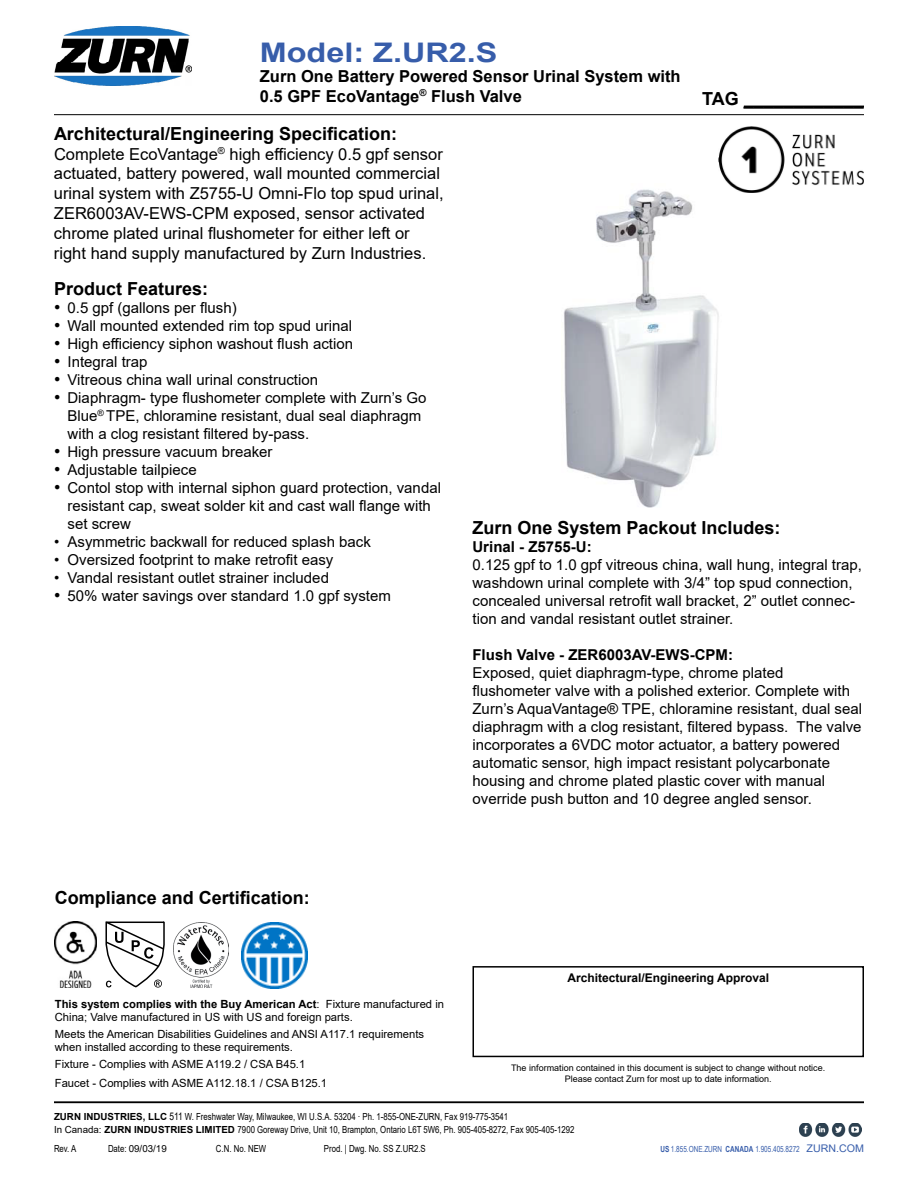
<style>
.page{position:relative;width:918px;height:1188px;background:#fff}
.page>*{position:absolute;margin:0;border:0;box-sizing:border-box;transform-origin:0 0}
.t1{font:700 27px "Arial";color:#375daa;scale:1.2 1}
.t2{font:700 18px "Arial";color:#000}
.t3{font:16.5px/19.8px "Arial";color:#000}
.t4{font:700 16.5px/19.8px "Arial";color:#000}
.t5{font:15px/18px "Arial";color:#000}
.t6{font:700 15px "Arial";color:#000}
.t7{font:700 12px "Arial";color:#000}
.t8{font:11.25px/13.5px "Arial";color:#000}
.t9{font:9.75px/13.4px "Arial";color:#000;scale:.8 1}
.t10{font:9px/10.8px "Arial";color:#000;text-align:center}
.t11{font:8.4px "Arial Narrow";color:#375daa;scale:.93 1}
.s1{font-family:"Times New Roman";font-size:18px}
.s2{font-weight:700}
.s3{font-size:10.5px}
</style>
<div class="page">
<hr style="left:54px;top:114px;width:810px;height:1px;background:#000">
<img style="left:54px;top:27px;width:137px;height:59px">
<hr style="left:744px;top:106px;width:120px;height:1px;background:#000">
<hr style="left:54px;top:1102px;width:810px;height:1px;background:#000">
<img style="left:799px;top:1123px;width:62px;height:14px">
<img style="left:55px;top:921px;width:42px;height:66px">
<svg style="left:105px;top:921px;width:60px;height:67px"></svg>
<img style="left:174px;top:922px;width:55px;height:65px">
<img style="left:242px;top:922px;width:66px;height:66px">
<img style="left:564px;top:189px;width:155px;height:319px">
<div style="left:472px;top:966px;width:392px;height:91px;border:2px solid #000"></div>
<img style="left:718px;top:127px;width:146px;height:65px">
<h1 class="t1" style="left:260px;top:33px;width:200px">Model: Z.UR2.S</h1>
<p class="t4" style="left:260px;top:66px;width:422px">Zurn One Battery Powered Sensor Urinal System with<br>0.5 GPF EcoVantage<sup>®</sup> Flush Valve</p>
<p class="t2" style="left:702px;top:86px;width:163px">TAG ____________</p>
<p class="t2" style="left:54px;top:121px;width:345px">Architectural/Engineering Specification:</p>
<p class="t3" style="left:54px;top:144px;width:391px">Complete EcoVantage<sup>®</sup> high efficiency 0.5 gpf sensor actuated, battery powered, wall mounted commercial urinal system with Z5755-U Omni-Flo top spud urinal, ZER6003AV-EWS-CPM exposed, sensor activated chrome plated urinal flushometer for either left or right hand supply manufactured by Zurn Industries.</p>
<p class="t2" style="left:54px;top:276px;width:156px">Product Features:</p>
<p class="t5" style="left:54px;top:298px;width:184px"><span class="s1">•</span> 0.5 gpf (gallons per flush)</p>
<p class="t5" style="left:54px;top:316px;width:300px"><span class="s1">•</span> Wall mounted extended rim top spud urinal</p>
<p class="t5" style="left:54px;top:334px;width:301px"><span class="s1">•</span> High efficiency siphon washout flush action</p>
<p class="t5" style="left:54px;top:352px;width:95px"><span class="s1">•</span> Integral trap</p>
<p class="t5" style="left:54px;top:370px;width:266px"><span class="s1">•</span> Vitreous china wall urinal construction</p>
<p class="t5" style="left:68px;top:388px;width:361px;text-indent:-14px"><span class="s1">•</span> Diaphragm- type flushometer complete with Zurn’s Go<br>Blue<sup>®</sup> TPE, chloramine resistant, dual seal diaphragm with a clog resistant filtered by-pass.</p>
<p class="t5" style="left:54px;top:442px;width:220px"><span class="s1">•</span> High pressure vacuum breaker</p>
<p class="t5" style="left:54px;top:460px;width:144px"><span class="s1">•</span> Adjustable tailpiece</p>
<p class="t5" style="left:68px;top:478px;width:375px;text-indent:-14px"><span class="s1">•</span> Contol stop with internal siphon guard protection, vandal resistant cap, sweat solder kit and cast wall flange with set screw</p>
<p class="t5" style="left:54px;top:532px;width:318px">• Asymmetric backwall for reduced splash back</p>
<p class="t5" style="left:54px;top:550px;width:281px">• Oversized footprint to make retrofit easy</p>
<p class="t5" style="left:54px;top:568px;width:277px">• Vandal resistant outlet strainer included</p>
<p class="t5" style="left:54px;top:586px;width:338px"><span class="s1">•</span> 50% water savings over standard 1.0 gpf system</p>
<p class="t2" style="left:472px;top:515px;width:310px">Zurn One System Packout Includes:</p>
<p class="t6" style="left:472px;top:536px;width:121px">Urinal - Z5755-U:</p>
<p class="t5" style="left:472px;top:555px;width:391px">0.125 gpf to 1.0 gpf vitreous china, wall hung, integral trap, washdown urinal complete with 3/4” top spud connection, concealed universal retrofit wall bracket, 2” outlet connec&shy;tion and vandal resistant outlet strainer.</p>
<p class="t6" style="left:472px;top:644px;width:262px">Flush Valve - ZER6003AV-EWS-CPM:</p>
<p class="t5" style="left:472px;top:663px;width:391px">Exposed, quiet diaphragm-type, chrome plated flushometer valve with a polished exterior. Complete with Zurn’s AquaVantage® TPE, chloramine resistant, dual seal diaphragm with a clog resistant, filtered bypass. The valve incorporates a 6VDC motor actuator, a battery powered automatic sensor, high impact resistant polycarbonate housing and chrome plated plastic cover with manual override push button and 10 degree angled sensor.</p>
<p class="t2" style="left:55px;top:885px;width:257px">Compliance and Certification:</p>
<p class="t8" style="left:55px;top:997px;width:391px"><span class="s2">This system complies with the Buy American Act</span>: Fixture manufactured in<br>China; Valve manufactured in US with US and foreign parts.</p>
<p class="t8" style="left:55px;top:1027px;width:371px">Meets the American Disabilities Guidelines and ANSI A117.1 requirements when installed according to these requirements.</p>
<p class="t8" style="left:55px;top:1057px;width:252px">Fixture - Complies with ASME A119.2 / CSA B45.1</p>
<p class="t8" style="left:55px;top:1076px;width:274px">Faucet - Complies with ASME A112.18.1 / CSA B125.1</p>
<p class="t7" style="left:567px;top:969px;width:203px">Architectural/Engineering Approval</p>
<p class="t10" style="left:511px;top:1063px;width:316px">The information contained in this document is subject to change without notice.<br>Please contact Zurn for most up to date information.</p>
<p class="t9" style="left:54px;top:1110px;width:652px"><span class="s2">ZURN INDUSTRIES, LLC</span> <span class="s3">511</span> W. Freshwater Way, Milwaukee, WI U.S.A. 53204 · Ph. 1-855-ONE-ZURN, Fax 919-775-3541<br>In Canada: <span class="s2">ZURN INDUSTRIES LIMITED</span> 7900 Goreway Drive, Unit 10, Brampton, Ontario L6T 5W6, Ph. 905-405-8272, Fax 905-405-1292</p>
<p class="t9" style="left:54px;top:1142px;width:30px">Rev. A</p>
<p class="t9" style="left:108px;top:1142px;width:75px">Date: 09/03/19</p>
<p class="t9" style="left:216px;top:1142px;width:64px">C.N. No. NEW</p>
<p class="t9" style="left:324px;top:1142px;width:129px">Prod. | Dwg. No. SS Z.UR2.S</p>
<p class="t11" style="left:660px;top:1143px;width:221px"><span class="s2">US</span> 1.855.ONE.ZURN <span class="s2">CANADA</span> 1.905.405.8272 <span class="s3">ZURN.COM</span></p>
</div>
